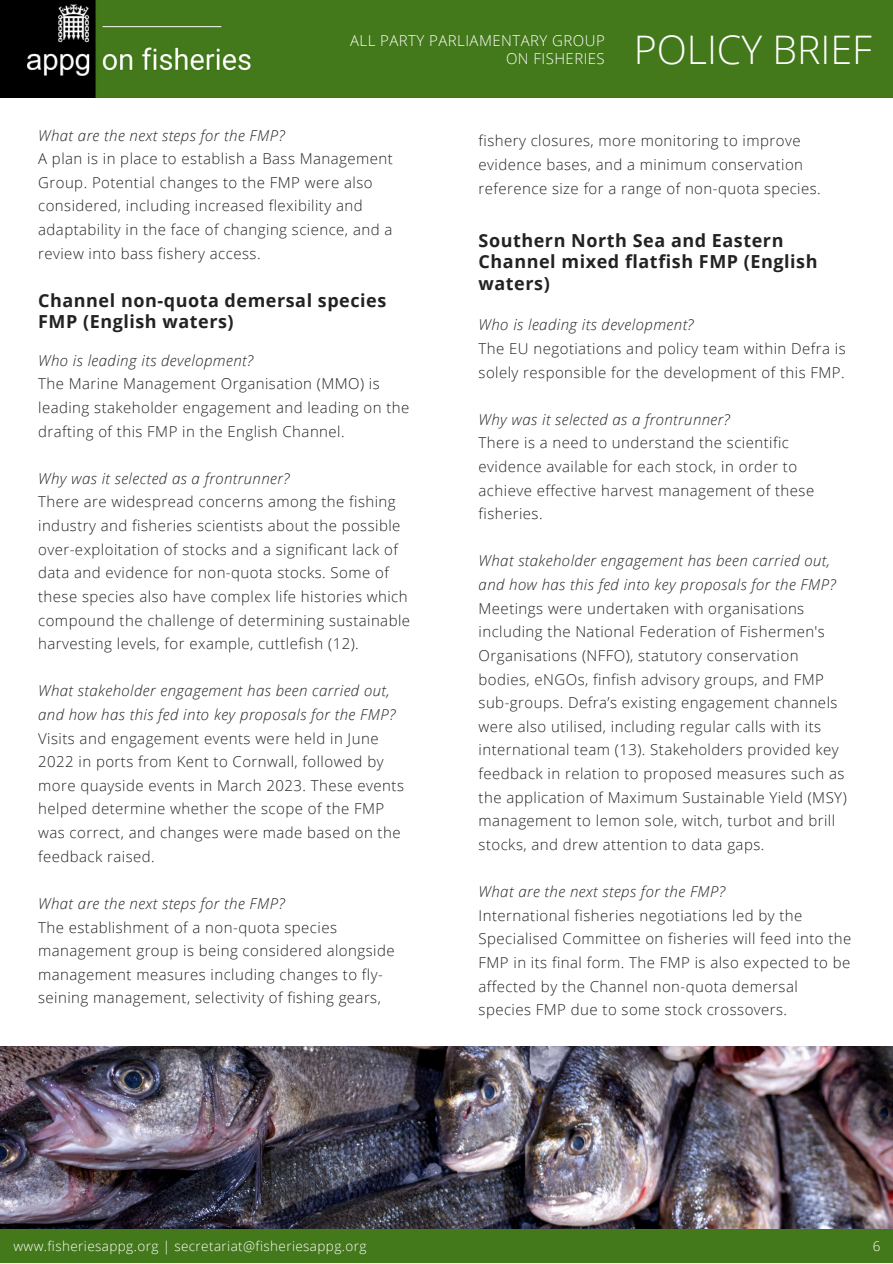
<style>
.page{position:relative;width:893px;height:1264px;background:#fff}
.page>*{position:absolute;margin:0;border:0;box-sizing:border-box;transform-origin:0 0}
.t1{font:300 39.3px "Open Sans";color:#fff}
.t2{font:700 18px/21.3px "Open Sans";letter-spacing:.03em;color:#222}
.t3{font:300 15px/23.5px "Open Sans";letter-spacing:.03em;color:#222}
.t4{font:italic 300 15px/23.5px "Open Sans";letter-spacing:.03em;color:#222}
.t5{font:300 15px "Open Sans";letter-spacing:.03em;color:#fff}
.t6{font:300 13.5px "Open Sans";letter-spacing:.03em;color:#fff}
</style>
<div class="page">
<div style="left:0;top:1228px;width:892px;height:34px;background:#43781b"></div>
<div style="left:0;top:0;width:892px;height:98px;background:#43781b"></div>
<img style="left:0;top:0;width:251px;height:98px">
<img style="left:0;top:1046px;width:892px;height:182px">
<p class="t5" style="left:350px;top:30px;width:256px">ALL PARTY PARLIAMENTARY GROUP</p>
<p class="t5" style="left:506px;top:48px;width:100px">ON FISHERIES</p>
<p class="t1" style="left:633px;top:22px;width:239px">POLICY BRIEF</p>
<p class="t4" style="left:38px;top:123px;width:248px">What are the next steps for the FMP?</p>
<p class="t3" style="left:38px;top:147px;width:356px">A plan is in place to establish a Bass Management Group. Potential changes to the FMP were also considered, including increased flexibility and adaptability in the face of changing science, and a review into bass fishery access.</p>
<p class="t2" style="left:38px;top:289px;width:349px">Channel non-quota demersal species<br>FMP (English waters)</p>
<p class="t4" style="left:38px;top:348px;width:216px">Who is leading its development?</p>
<p class="t3" style="left:38px;top:372px;width:372px">The Marine Management Organisation (MMO) is leading stakeholder engagement and leading on the drafting of this FMP in the English Channel.</p>
<p class="t4" style="left:38px;top:466px;width:252px">Why was it selected as a frontrunner?</p>
<p class="t3" style="left:38px;top:490px;width:373px">There are widespread concerns among the fishing industry and fisheries scientists about the possible over-exploitation of stocks and a significant lack of data and evidence for non-quota stocks. Some of these species also have complex life histories which compound the challenge of determining sustainable harvesting levels, for example, cuttlefish (12).</p>
<p class="t4" style="left:38px;top:678px;width:358px">What stakeholder engagement has been carried out, and how has this fed into key proposals for the FMP?</p>
<p class="t3" style="left:38px;top:726px;width:367px">Visits and engagement events were held in June 2022 in ports from Kent to Cornwall, followed by more quayside events in March 2023. These events helped determine whether the scope of the FMP was correct, and changes were made based on the feedback raised.</p>
<p class="t4" style="left:38px;top:891px;width:248px">What are the next steps for the FMP?</p>
<p class="t3" style="left:38px;top:914px;width:358px">The establishment of a non-quota species management group is being considered alongside management measures including changes to fly&shy;seining management, selectivity of fishing gears,</p>
<p class="t3" style="left:478px;top:129px;width:343px">fishery closures, more monitoring to improve evidence bases, and a minimum conservation reference size for a range of non-quota species.</p>
<p class="t2" style="left:478px;top:229px;width:340px">Southern North Sea and Eastern<br>Channel mixed flatfish FMP (English waters)</p>
<p class="t4" style="left:478px;top:313px;width:216px">Who is leading its development?</p>
<p class="t3" style="left:478px;top:336px;width:368px">The EU negotiations and policy team within Defra is solely responsible for the development of this FMP.</p>
<p class="t4" style="left:478px;top:407px;width:252px">Why was it selected as a frontrunner?</p>
<p class="t3" style="left:478px;top:431px;width:337px">There is a need to understand the scientific evidence available for each stock, in order to achieve effective harvest management of these fisheries.</p>
<p class="t4" style="left:478px;top:549px;width:358px">What stakeholder engagement has been carried out, and how has this fed into key proposals for the FMP?</p>
<p class="t3" style="left:478px;top:596px;width:369px">Meetings were undertaken with organisations including the National Federation of Fishermen's Organisations (NFFO), statutory conservation bodies, eNGOs, finfish advisory groups, and FMP sub-groups. Defra’s existing engagement channels were also utilised, including regular calls with its international team (13). Stakeholders provided key feedback in relation to proposed measures such as the application of Maximum Sustainable Yield (MSY) management to lemon sole, witch, turbot and brill stocks, and drew attention to data gaps.</p>
<p class="t4" style="left:478px;top:879px;width:248px">What are the next steps for the FMP?</p>
<p class="t3" style="left:478px;top:903px;width:374px">International fisheries negotiations led by the Specialised Committee on fisheries will feed into the FMP in its final form. The FMP is also expected to be affected by the Channel non-quota demersal species FMP due to some stock crossovers.</p>
<p class="t6" style="left:13px;top:1236px;width:354px">www.fisheriesappg.org | secretariat@fisheriesappg.org</p>
<p class="t6" style="left:872px;top:1236px;width:9px">6</p>
</div>
